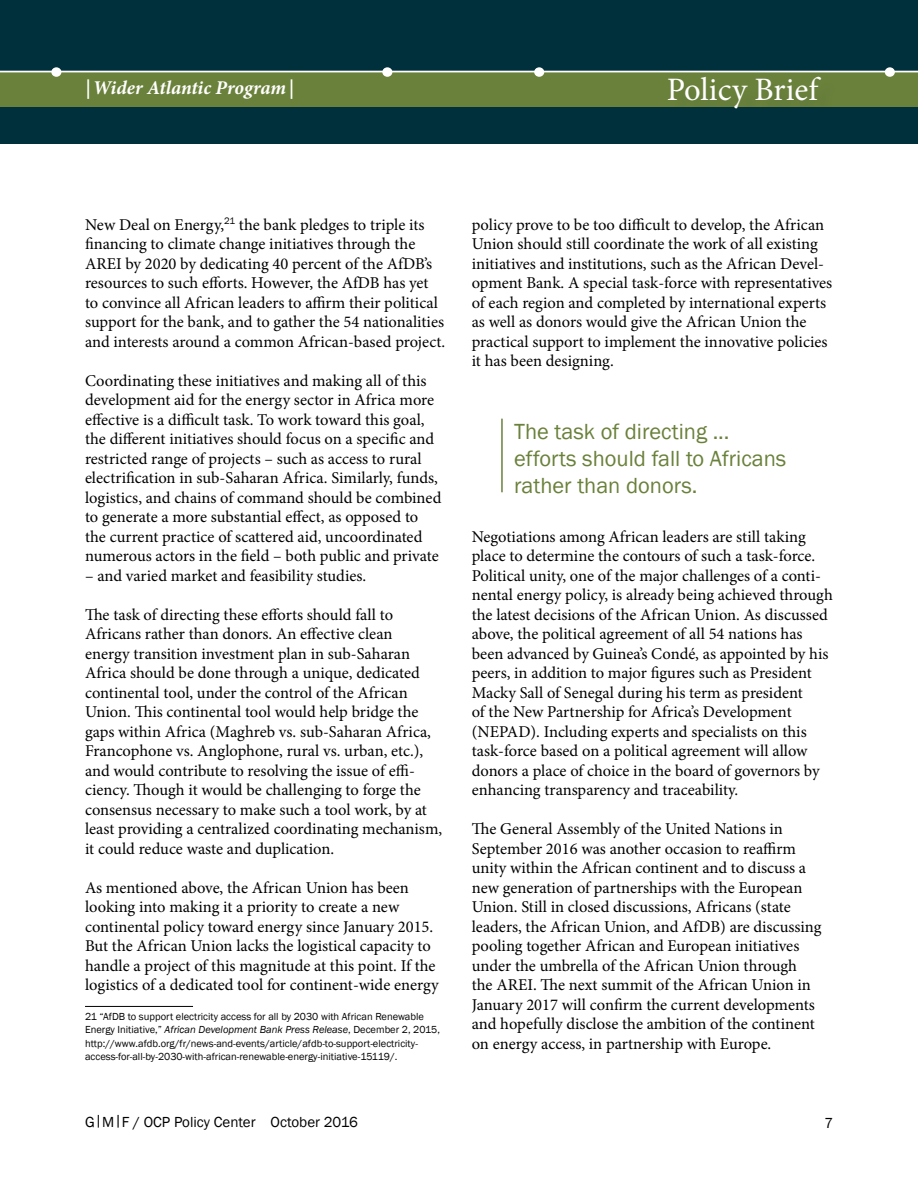
<style>
.page{position:relative;width:918px;height:1188px;background:#fff}
.page>*{position:absolute;margin:0;border:0;box-sizing:border-box;transform-origin:0 0}
.t1{font:32.7px "Minion Pro";color:#fff}
.t2{font:22.5px/27px "Franklin Gothic";color:#6a813b}
.t3{font:italic 700 19.5px "Minion Pro";letter-spacing:-.005em;color:#fff}
.t4{font:16.5px/19.5px "Minion Pro";color:#000}
.t5{font:15px "Franklin Gothic";color:#000}
.t6{font:10.5px/13.5px "Franklin Gothic";color:#000}
.s1{font-style:italic}
</style>
<div class="page">
<div style="left:0;top:0;width:918px;height:143px;background:#00303c"></div>
<div style="left:0;top:71px;width:918px;height:36px;background:#6a813b"></div>
<hr style="left:0;top:71px;width:918px;height:1px;background:#fff">
<div style="left:885px;top:67px;width:10px;height:10px;background:#fff;border-radius:50%"></div>
<div style="left:534px;top:67px;width:10px;height:10px;background:#fff;border-radius:50%"></div>
<div style="left:382px;top:67px;width:10px;height:10px;background:#fff;border-radius:50%"></div>
<div style="left:51px;top:67px;width:10px;height:10px;background:#fff;border-radius:50%"></div>
<div style="left:671px;top:80px;width:168px;height:46px;background:#00303c;opacity:.1"></div>
<hr style="left:85px;top:1006px;width:108px;height:1px;background:#000">
<hr style="left:501px;top:419px;width:2px;height:73px;background:#6a813b">
<p class="t3" style="left:85px;top:74px;width:210px">|Wider Atlantic Program|</p>
<h1 class="t1" style="left:667px;top:68px;width:153px">Policy Brief</h1>
<p class="t4" style="left:85px;top:215px;width:362px">New Deal on Energy,<sup>21</sup> the bank pledges to triple its financing to climate change initiatives through the AREI by 2020 by dedicating 40 percent of the AfDB’s resources to such efforts. However, the AfDB has yet to convince all African leaders to affirm their political support for the bank, and to gather the 54 nationalities and interests around a common African-based project.</p>
<p class="t4" style="left:85px;top:371px;width:358px">Coordinating these initiatives and making all of this development aid for the energy sector in Africa more effective is a difficult task. To work toward this goal, the different initiatives should focus on a specific and restricted range of projects – such as access to rural electrification in sub-Saharan Africa. Similarly, funds, logistics, and chains of command should be combined to generate a more substantial effect, as opposed to the current practice of scattered aid, uncoordinated numerous actors in the field – both public and private</p>
<p class="t4" style="left:85px;top:566px;width:283px">– and varied market and feasibility studies.</p>
<p class="t4" style="left:85px;top:605px;width:359px">The task of directing these efforts should fall to Africans rather than donors. An effective clean<br>energy transition investment plan in sub-Saharan Africa should be done through a unique, dedicated continental tool, under the control of the African Union. This continental tool would help bridge the gaps within Africa (Maghreb vs. sub-Saharan Africa, Francophone vs. Anglophone, rural vs. urban, etc.), and would contribute to resolving the issue of effi&shy;ciency. Though it would be challenging to forge the consensus necessary to make such a tool work, by at least providing a centralized coordinating mechanism, it could reduce waste and duplication.</p>
<p class="t4" style="left:85px;top:878px;width:355px">As mentioned above, the African Union has been looking into making it a priority to create a new continental policy toward energy since January 2015.<br>But the African Union lacks the logistical capacity to handle a project of this magnitude at this point. If the logistics of a dedicated tool for continent-wide energy</p>
<p class="t6" style="left:85px;top:1010px;width:356px">21 “AfDB to support electricity access for all by 2030 with African Renewable Energy Initiative,” <span class="s1">African Development Bank Press Release</span>, December 2, 2015, http://www.afdb.org/fr/news-and-events/article/afdb-to-support-electricity&shy;access-for-all-by-2030-with-african-renewable-energy-initiative-15119/.</p>
<p class="t4" style="left:472px;top:215px;width:362px">policy prove to be too difficult to develop, the African Union should still coordinate the work of all existing initiatives and institutions, such as the African Devel&shy;opment Bank. A special task-force with representatives of each region and completed by international experts as well as donors would give the African Union the practical support to implement the innovative policies it has been designing.</p>
<h2 class="t2" style="left:514px;top:418px;width:274px">The task of directing ... efforts should fall to Africans rather than donors.</h2>
<p class="t4" style="left:472px;top:527px;width:363px">Negotiations among African leaders are still taking place to determine the contours of such a task-force.<br>Political unity, one of the major challenges of a conti&shy;nental energy policy, is already being achieved through the latest decisions of the African Union. As discussed above, the political agreement of all 54 nations has been advanced by Guinea’s Condé, as appointed by his peers, in addition to major figures such as President Macky Sall of Senegal during his term as president<br>of the New Partnership for Africa’s Development (NEPAD). Including experts and specialists on this task-force based on a political agreement will allow donors a place of choice in the board of governors by enhancing transparency and traceability.</p>
<p class="t4" style="left:472px;top:819px;width:351px">The General Assembly of the United Nations in September 2016 was another occasion to reaffirm unity within the African continent and to discuss a new generation of partnerships with the European Union. Still in closed discussions, Africans (state leaders, the African Union, and AfDB) are discussing pooling together African and European initiatives under the umbrella of the African Union through the AREI. The next summit of the African Union in January 2017 will confirm the current developments and hopefully disclose the ambition of the continent on energy access, in partnership with Europe.</p>
<p class="t5" style="left:85px;top:1112px;width:274px">G|M|F / OCP Policy Center October 2016</p>
<p class="t5" style="left:825px;top:1113px;width:10px">7</p>
</div>
